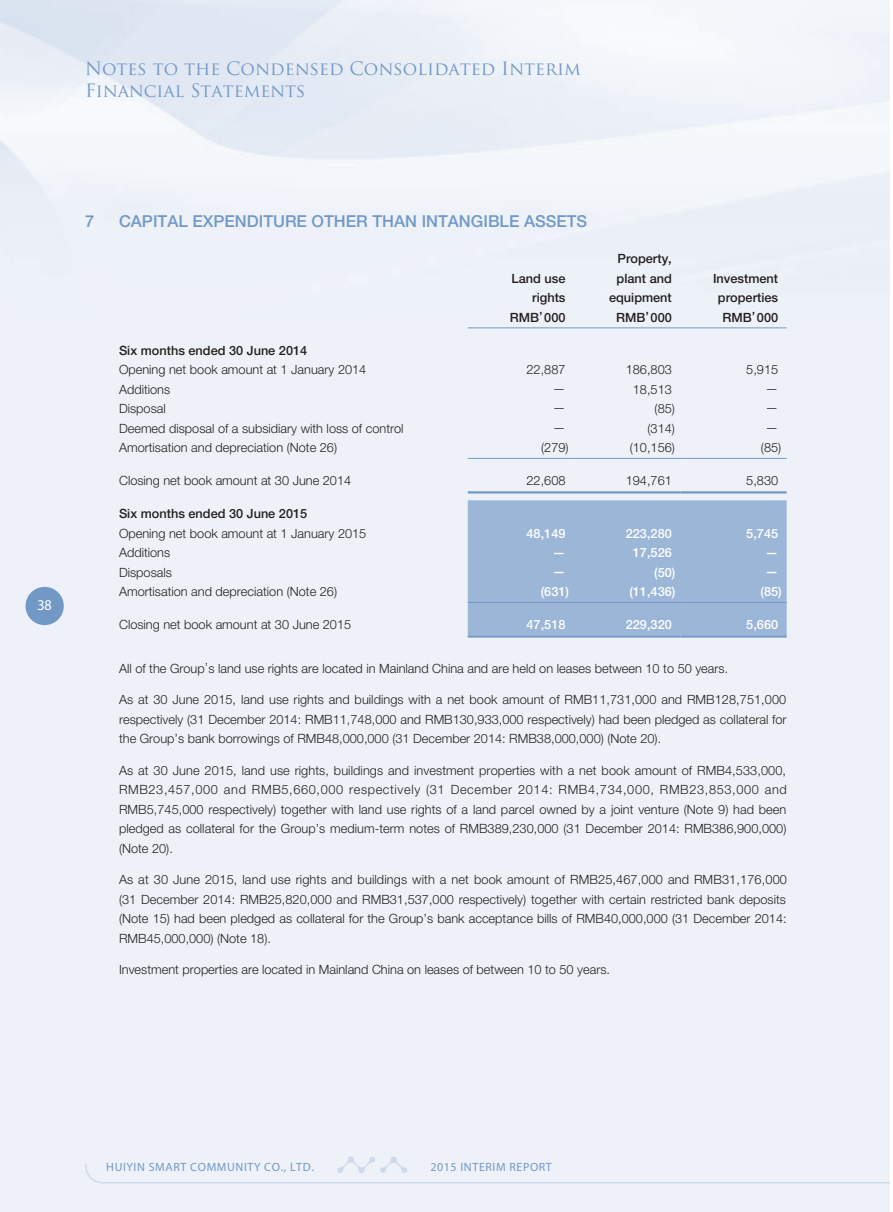
<style>
.page{position:relative;width:893px;height:1212px;background:#fff}
.page>*{position:absolute;margin:0;border:0;box-sizing:border-box;transform-origin:0 0}
.t1{font:18px/21.8px "Trajan Pro";color:#7299c6}
._3__標題{font:500 16.5px "Helvetica Neue LT Std";color:#7299c6}
.t2{font:15px "Myriad Pro";color:#fff;scale:.95 1}
._1__內文{font:300 12.75px/19.5px "Helvetica Neue LT Std";color:#231f20;text-align:justify}
._1__內文-2{font:500 12.75px "Helvetica Neue LT Std";color:#231f20}
._1__內文-3{font:500 12.75px "Helvetica Neue LT Std";color:#fff}
.t3{font:12px "Myriad Pro";letter-spacing:.05em;color:#7299c6}
</style>
<div class="page">
<div style="left:26px;top:587px;width:38px;height:38px;background:#7299c6;border-radius:50%"></div>
<svg style="left:84px;top:1156px;width:806px;height:28px;background:#ebf0f7"></svg>
<div style="left:468px;top:500px;width:319px;height:135px;background:#9cb6d8"></div>
<hr style="left:468px;top:327px;width:106px;height:1px;background:#7299c6">
<hr style="left:574px;top:327px;width:106px;height:1px;background:#7299c6">
<hr style="left:680px;top:327px;width:107px;height:1px;background:#7299c6">
<hr style="left:468px;top:458px;width:106px;height:1px;background:#7299c6">
<hr style="left:574px;top:458px;width:106px;height:1px;background:#7299c6">
<hr style="left:680px;top:458px;width:107px;height:1px;background:#7299c6">
<hr style="left:468px;top:491px;width:106px;height:2px;background:#7299c6">
<hr style="left:574px;top:491px;width:106px;height:2px;background:#7299c6">
<hr style="left:680px;top:491px;width:107px;height:2px;background:#7299c6">
<hr style="left:468px;top:602px;width:106px;height:1px;background:#7299c6">
<hr style="left:574px;top:602px;width:106px;height:1px;background:#7299c6">
<hr style="left:680px;top:602px;width:107px;height:1px;background:#7299c6">
<hr style="left:468px;top:635px;width:106px;height:3px;background:#7299c6">
<hr style="left:574px;top:635px;width:106px;height:3px;background:#7299c6">
<hr style="left:680px;top:635px;width:107px;height:3px;background:#7299c6">
<h1 class="t1" style="left:85px;top:58px;width:497px">Notes to the Condensed Consolidated Interim<br>Financial Statements</h1>
<p class="t2" style="left:38px;top:596px;width:17px">38</p>
<p class="_3__標題" style="left:85px;top:212px;width:11px">7</p>
<p class="_3__標題" style="left:119px;top:212px;width:470px">CAPITAL EXPENDITURE OTHER THAN INTANGIBLE ASSETS</p>
<p class="_1__內文-2" style="left:511px;top:270px;width:56px">Land use</p>
<p class="_1__內文-2" style="left:532px;top:290px;width:35px">rights</p>
<p class="_1__內文-2" style="left:617px;top:251px;width:56px">Property,</p>
<p class="_1__內文-2" style="left:617px;top:270px;width:57px">plant and</p>
<p class="_1__內文-2" style="left:609px;top:290px;width:64px">equipment</p>
<p class="_1__內文-2" style="left:713px;top:270px;width:67px">Investment</p>
<p class="_1__內文-2" style="left:718px;top:290px;width:62px">properties</p>
<p class="_1__內文-2" style="left:510px;top:309px;width:57px">RMB’000</p>
<p class="_1__內文-2" style="left:616px;top:309px;width:57px">RMB’000</p>
<p class="_1__內文-2" style="left:722px;top:309px;width:57px">RMB’000</p>
<p class="_1__內文-2" style="left:119px;top:342px;width:190px">Six months ended 30 June 2014</p>
<p class="_1__內文" style="left:119px;top:360px;width:249px">Opening net book amount at 1 January 2014</p>
<p class="_1__內文" style="left:527px;top:360px;width:40px">22,887</p>
<p class="_1__內文" style="left:626px;top:360px;width:48px">186,803</p>
<p class="_1__內文" style="left:746px;top:360px;width:33px">5,915</p>
<p class="_1__內文" style="left:119px;top:379px;width:53px">Additions</p>
<p class="_1__內文" style="left:553px;top:378px;width:14px">—</p>
<p class="_1__內文" style="left:633px;top:379px;width:40px">18,513</p>
<p class="_1__內文" style="left:765px;top:378px;width:14px">—</p>
<p class="_1__內文" style="left:119px;top:399px;width:48px">Disposal</p>
<p class="_1__內文" style="left:553px;top:398px;width:14px">—</p>
<p class="_1__內文" style="left:655px;top:399px;width:22px">(85)</p>
<p class="_1__內文" style="left:765px;top:398px;width:14px">—</p>
<p class="_1__內文" style="left:119px;top:418px;width:286px">Deemed disposal of a subsidiary with loss of control</p>
<p class="_1__內文" style="left:553px;top:417px;width:14px">—</p>
<p class="_1__內文" style="left:647px;top:418px;width:29px">(314)</p>
<p class="_1__內文" style="left:765px;top:417px;width:14px">—</p>
<p class="_1__內文" style="left:119px;top:438px;width:219px">Amortisation and depreciation (Note 26)</p>
<p class="_1__內文" style="left:541px;top:438px;width:29px">(279)</p>
<p class="_1__內文" style="left:630px;top:438px;width:47px">(10,156)</p>
<p class="_1__內文" style="left:761px;top:438px;width:22px">(85)</p>
<p class="_1__內文" style="left:119px;top:471px;width:234px">Closing net book amount at 30 June 2014</p>
<p class="_1__內文" style="left:527px;top:471px;width:40px">22,608</p>
<p class="_1__內文" style="left:626px;top:471px;width:48px">194,761</p>
<p class="_1__內文" style="left:746px;top:471px;width:33px">5,830</p>
<p class="_1__內文-2" style="left:119px;top:506px;width:190px">Six months ended 30 June 2015</p>
<p class="_1__內文" style="left:119px;top:523px;width:249px">Opening net book amount at 1 January 2015</p>
<p class="_1__內文-3" style="left:527px;top:526px;width:40px">48,149</p>
<p class="_1__內文-3" style="left:626px;top:526px;width:48px">223,280</p>
<p class="_1__內文-3" style="left:746px;top:526px;width:33px">5,745</p>
<p class="_1__內文" style="left:119px;top:543px;width:53px">Additions</p>
<p class="_1__內文-3" style="left:553px;top:544px;width:14px">—</p>
<p class="_1__內文-3" style="left:633px;top:545px;width:40px">17,526</p>
<p class="_1__內文-3" style="left:765px;top:544px;width:14px">—</p>
<p class="_1__內文" style="left:119px;top:562px;width:54px">Disposals</p>
<p class="_1__內文-3" style="left:553px;top:564px;width:14px">—</p>
<p class="_1__內文-3" style="left:654px;top:565px;width:23px">(50)</p>
<p class="_1__內文-3" style="left:765px;top:564px;width:14px">—</p>
<p class="_1__內文" style="left:119px;top:582px;width:219px">Amortisation and depreciation (Note 26)</p>
<p class="_1__內文-3" style="left:541px;top:584px;width:30px">(631)</p>
<p class="_1__內文-3" style="left:629px;top:584px;width:48px">(11,436)</p>
<p class="_1__內文-3" style="left:760px;top:584px;width:23px">(85)</p>
<p class="_1__內文" style="left:119px;top:615px;width:234px">Closing net book amount at 30 June 2015</p>
<p class="_1__內文-3" style="left:527px;top:617px;width:40px">47,518</p>
<p class="_1__內文-3" style="left:626px;top:617px;width:48px">229,320</p>
<p class="_1__內文-3" style="left:746px;top:617px;width:33px">5,660</p>
<p class="_1__內文" style="left:119px;top:658px;width:611px">All of the Group’s land use rights are located in Mainland China and are held on leases between 10 to 50 years.</p>
<p class="_1__內文" style="left:119px;top:690px;width:669px">As at 30 June 2015, land use rights and buildings with a net book amount of RMB11,731,000 and RMB128,751,000 respectively (31 December 2014: RMB11,748,000 and RMB130,933,000 respectively) had been pledged as collateral for the Group’s bank borrowings of RMB48,000,000 (31 December 2014: RMB38,000,000) (Note 20).</p>
<p class="_1__內文" style="left:119px;top:760px;width:669px">As at 30 June 2015, land use rights, buildings and investment properties with a net book amount of RMB4,533,000, RMB23,457,000 and RMB5,660,000 respectively (31 December 2014: RMB4,734,000, RMB23,853,000 and RMB5,745,000 respectively) together with land use rights of a land parcel owned by a joint venture (Note 9) had been pledged as collateral for the Group’s medium-term notes of RMB389,230,000 (31 December 2014: RMB386,900,000) (Note 20).</p>
<p class="_1__內文" style="left:119px;top:870px;width:669px">As at 30 June 2015, land use rights and buildings with a net book amount of RMB25,467,000 and RMB31,176,000 (31 December 2014: RMB25,820,000 and RMB31,537,000 respectively) together with certain restricted bank deposits (Note 15) had been pledged as collateral for the Group’s bank acceptance bills of RMB40,000,000 (31 December 2014:<br>RMB45,000,000) (Note 18).</p>
<p class="_1__內文" style="left:119px;top:960px;width:493px">Investment properties are located in Mainland China on leases of between 10 to 50 years.</p>
<p class="t3" style="left:106px;top:1160px;width:209px">HUIYIN SMART COMMUNITY CO., LTD.</p>
<p class="t3" style="left:430px;top:1160px;width:123px">2015 INTERIM REPORT</p>
</div>
